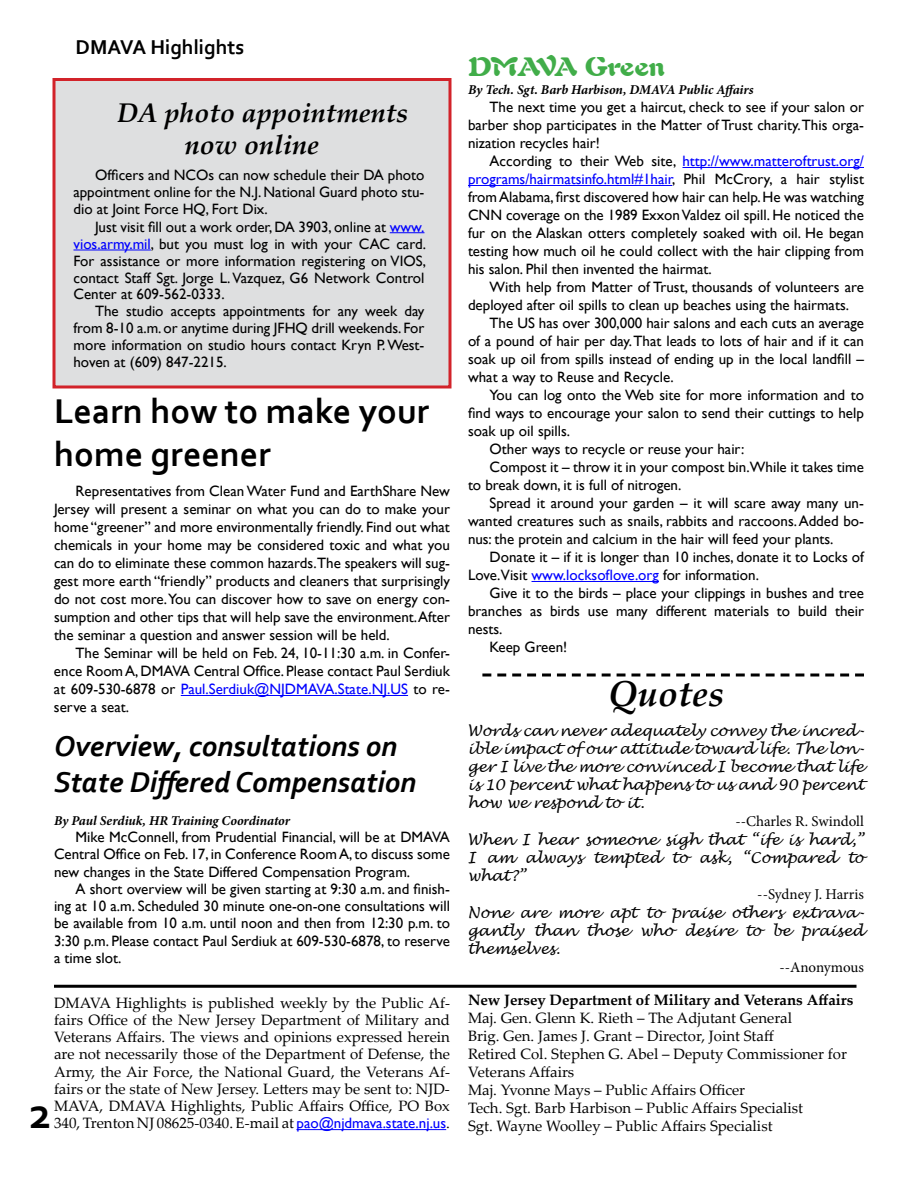
<style>
.page{position:relative;width:918px;height:1188px;background:#fff}
.page>*{position:absolute;margin:0;border:0;box-sizing:border-box;transform-origin:0 0}
.t1{font:700 45px "Corbel";color:#000}
.t2{font:700 36px/43.2px "Corbel";color:#000}
.t3{font:italic 700 36px "Palatino Linotype";color:#000}
.t4{font:italic 700 30px/36px "Corbel";color:#000}
.t5{font:italic 700 27px/32.4px "Palatino Linotype";color:#000}
.t6{font:900 27px "Freeform 721 BT";color:#41ad49}
.t7{font:700 21px "Corbel";color:#000}
.t8{font:15px/18px "Gill Sans";color:#000;text-align:justify}
.t9{font:15px/17.2px "Palatino Linotype";color:#000;text-align:justify}
.t10{font:italic 15px/18px "Lucida Handwriting";color:#000;text-align:justify}
.t11{font:700 15px "Palatino Linotype";color:#000}
.t12{font:15px "Minion Pro";letter-spacing:-.005em;color:#000}
.t13{font:italic 700 13.5px "Minion Pro";letter-spacing:-.005em;color:#000}
.s1{color:#00f}
.s2{font-family:"Gill Sans";color:#00f}
</style>
<div class="page">
<div style="left:52px;top:78px;width:400px;height:310px;background:#dedfe0;border:3px solid #d2232a"></div>
<hr style="left:297px;top:1129px;width:149px;height:1px;background:#00f">
<hr style="left:54px;top:985px;width:802px;height:3px;background:#000">
<svg style="left:482px;top:674px;width:382px;height:2px"></svg>
<hr style="left:682px;top:167px;width:182px;height:1px;background:#00f">
<hr style="left:468px;top:185px;width:204px;height:1px;background:#00f">
<hr style="left:532px;top:581px;width:127px;height:1px;background:#00f">
<hr style="left:181px;top:695px;width:227px;height:1px;background:#00f">
<hr style="left:390px;top:232px;width:35px;height:1px;background:#00f">
<hr style="left:74px;top:250px;width:77px;height:1px;background:#00f">
<h3 class="t7" style="left:76px;top:34px;width:170px">DMAVA Highlights</h3>
<h3 class="t5" style="left:185px;top:95px;width:225px;text-indent:-68px">DA photo appointments now online</h3>
<p class="t8" style="left:74px;top:166px;width:353px;line-height:17.2px;text-indent:22px">Officers and NCOs can now schedule their DA photo appointment online for the N.J. National Guard photo stu&shy;dio at Joint Force HQ, Fort Dix.</p>
<p class="t8" style="left:73px;top:218px;width:354px;line-height:17px;text-indent:22px">Just visit fill out a work order, DA 3903, online at <span class="s1">www. vios.army.mil</span>, but you must log in with your CAC card.<br>For assistance or more information registering on VIOS, contact Staff Sgt. Jorge L. Vazquez, G6 Network Control Center at 609-562-0333.</p>
<p class="t8" style="left:73px;top:303px;width:352px;line-height:16.8px;text-indent:22px">The studio accepts appointments for any week day from 8-10 a.m. or anytime during JFHQ drill weekends. For more information on studio hours contact Kryn P. West&shy;hoven at (609) 847-2215.</p>
<h2 class="t2" style="left:54px;top:388px;width:377px">Learn how to make your home greener</h2>
<p class="t8" style="left:54px;top:483px;width:398px;text-indent:22px">Representatives from Clean Water Fund and EarthShare New Jersey will present a seminar on what you can do to make your home “greener” and more environmentally friendly. Find out what chemicals in your home may be considered toxic and what you can do to eliminate these common hazards.The speakers will sug&shy;gest more earth “friendly” products and cleaners that surprisingly do not cost more. You can discover how to save on energy con&shy;sumption and other tips that will help save the environment.After the seminar a question and answer session will be held.</p>
<p class="t8" style="left:54px;top:645px;width:398px;text-indent:22px">The Seminar will be held on Feb. 24, 10-11:30 a.m. in Confer&shy;ence Room A, DMAVA Central Office. Please contact Paul Serdiuk at 609-530-6878 or <span class="s1">Paul.Serdiuk@NJDMAVA.State.NJ.US</span> to re&shy;serve a seat.</p>
<h3 class="t4" style="left:54px;top:727px;width:364px">Overview, consultations on<br>State Differed Compensation</h3>
<p class="t13" style="left:54px;top:811px;width:238px">By Paul Serdiuk, HR Training Coordinator</p>
<p class="t8" style="left:54px;top:829px;width:397px;line-height:17.2px;text-indent:22px">Mike McConnell, from Prudential Financial, will be at DMAVA Central Office on Feb. 17, in Conference Room A, to discuss some new changes in the State Differed Compensation Program.</p>
<p class="t8" style="left:54px;top:880px;width:397px;line-height:17.2px;text-indent:22px">A short overview will be given starting at 9:30 a.m. and finish&shy;ing at 10 a.m. Scheduled 30 minute one-on-one consultations will be available from 10 a.m. until noon and then from 12:30 p.m. to 3:30 p.m. Please contact Paul Serdiuk at 609-530-6878, to reserve a time slot.</p>
<h3 class="t6" style="left:469px;top:50px;width:197px">DMAVA Green</h3>
<p class="t13" style="left:468px;top:80px;width:287px">By Tech. Sgt. Barb Harbison, DMAVA Public Affairs</p>
<p class="t8" style="left:468px;top:99px;width:397px;text-indent:22px">The next time you get a haircut, check to see if your salon or barber shop participates in the Matter of Trust charity. This orga&shy;nization recycles hair!</p>
<p class="t8" style="left:468px;top:153px;width:398px;text-indent:22px">According to their Web site, <span class="s1">http://www.matteroftrust.org/ programs/hairmatsinfo.html#1hair</span>, Phil McCrory, a hair stylist from Alabama, first discovered how hair can help. He was watching CNN coverage on the 1989 Exxon Valdez oil spill. He noticed the fur on the Alaskan otters completely soaked with oil. He began testing how much oil he could collect with the hair clipping from his salon. Phil then invented the hairmat.</p>
<p class="t8" style="left:490px;top:279px;width:376px">With help from Matter of Trust, thousands of volunteers are</p>
<p class="t8" style="left:468px;top:297px;width:383px">deployed after oil spills to clean up beaches using the hairmats.</p>
<p class="t8" style="left:490px;top:315px;width:376px">The US has over 300,000 hair salons and each cuts an average</p>
<p class="t8" style="left:468px;top:333px;width:397px">of a pound of hair per day. That leads to lots of hair and if it can</p>
<p class="t8" style="left:468px;top:351px;width:397px">soak up oil from spills instead of ending up in the local landfill –</p>
<p class="t8" style="left:468px;top:369px;width:207px">what a way to Reuse and Recycle.</p>
<p class="t8" style="left:490px;top:387px;width:376px">You can log onto the Web site for more information and to</p>
<p class="t8" style="left:468px;top:405px;width:397px">find ways to encourage your salon to send their cuttings to help</p>
<p class="t8" style="left:468px;top:423px;width:104px">soak up oil spills.</p>
<p class="t8" style="left:490px;top:441px;width:256px">Other ways to recycle or reuse your hair:</p>
<p class="t8" style="left:490px;top:459px;width:376px">Compost it – throw it in your compost bin.While it takes time</p>
<p class="t8" style="left:468px;top:477px;width:215px">to break down, it is full of nitrogen.</p>
<p class="t8" style="left:490px;top:495px;width:376px">Spread it around your garden – it will scare away many un-</p>
<p class="t8" style="left:468px;top:513px;width:398px">wanted creatures such as snails, rabbits and raccoons. Added bo-</p>
<p class="t8" style="left:468px;top:531px;width:367px">nus: the protein and calcium in the hair will feed your plants.</p>
<p class="t8" style="left:490px;top:549px;width:376px">Donate it – if it is longer than 10 inches, donate it to Locks of</p>
<p class="t8" style="left:468px;top:567px;width:293px">Love.Visit <span class="s1">www.locksoflove.org</span> for information.</p>
<p class="t8" style="left:490px;top:585px;width:376px">Give it to the birds – place your clippings in bushes and tree</p>
<p class="t8" style="left:468px;top:603px;width:398px">branches as birds use many different materials to build their</p>
<p class="t8" style="left:468px;top:621px;width:36px">nests.</p>
<p class="t8" style="left:490px;top:639px;width:79px">Keep Green!</p>
<h2 class="t3" style="left:608px;top:668px;width:117px">Quotes</h2>
<p class="t10" style="left:468px;top:722px;width:398px">Words can never adequately convey the incred&shy;ible impact of our attitude toward life. The lon&shy;ger I live the more convinced I become that life is 10 percent what happens to us and 90 percent how we respond to it.</p>
<p class="t12" style="left:735px;top:811px;width:130px">--Charles R. Swindoll</p>
<p class="t10" style="left:468px;top:831px;width:398px">When I hear someone sigh that “ife is hard,” I am always tempted to ask, “Compared to what?”</p>
<p class="t12" style="left:757px;top:884px;width:108px">--Sydney J. Harris</p>
<p class="t10" style="left:468px;top:904px;width:398px">None are more apt to praise others extrava&shy;gantly than those who desire to be praised themselves.</p>
<p class="t12" style="left:779px;top:957px;width:86px">--Anonymous</p>
<p class="t9" style="left:54px;top:993px;width:398px">DMAVA Highlights is published weekly by the Public Af&shy;fairs Office of the New Jersey Department of Military and Veterans Affairs. The views and opinions expressed herein are not necessarily those of the Department of Defense, the Army, the Air Force, the National Guard, the Veterans Af&shy;fairs or the state of New Jersey. Letters may be sent to: NJD-MAVA, DMAVA Highlights, Public Affairs Office, PO Box 340, Trenton NJ 08625-0340. E-mail at <span class="s2">pao@njdmava.state.nj.us</span>.</p>
<p class="t11" style="left:468px;top:989px;width:387px">New Jersey Department of Military and Veterans Affairs</p>
<p class="t9" style="left:468px;top:1008px;width:380px;line-height:18px;text-align:left">Maj. Gen. Glenn K. Rieth – The Adjutant General<br>Brig. Gen. James J. Grant – Director, Joint Staff<br>Retired Col. Stephen G. Abel – Deputy Commissioner for Veterans Affairs<br>Maj. Yvonne Mays – Public Affairs Officer<br>Tech. Sgt. Barb Harbison – Public Affairs Specialist<br>Sgt. Wayne Woolley – Public Affairs Specialist</p>
<h1 class="t1" style="left:29px;top:1085px;width:24px">2</h1>
</div>
